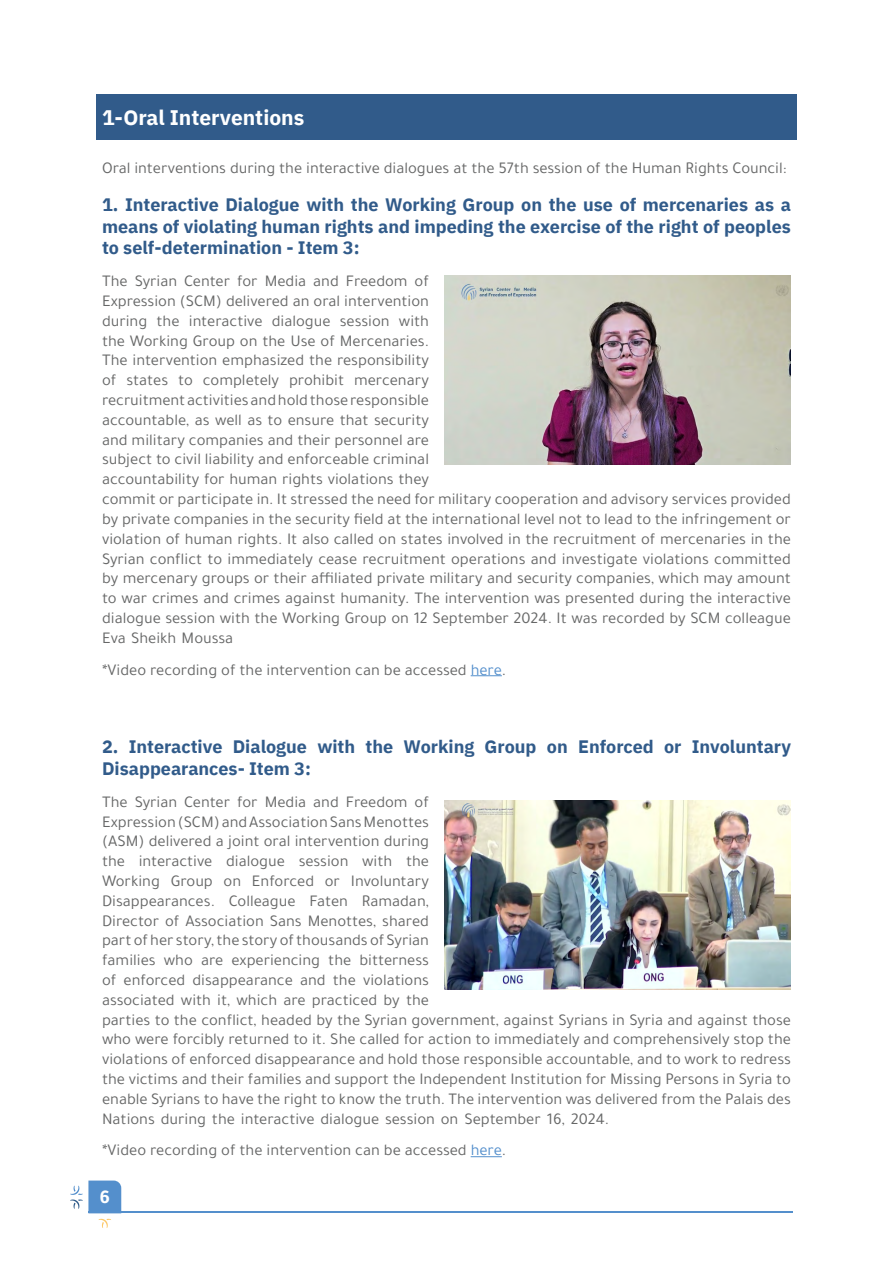
<style>
.page{position:relative;width:893px;height:1263px;background:#fff}
.page>*{position:absolute;margin:0;border:0;box-sizing:border-box;transform-origin:0 0}
.t1{font:700 21px "IBM Plex Sans Arabic";color:#fff}
.t2{font:700 19.5px "Tajawal";color:#fff}
.t3{font:700 18px/21.6px "IBM Plex Sans Arabic";color:#315b8a;text-align:justify}
.t4{font:16.5px/19.8px "Tajawal";color:#666767;text-align:right}
.s1{color:#548fcc}
</style>
<div class="page">
<svg style="left:99px;top:1219px;width:12px;height:9px"></svg>
<svg style="left:70px;top:1180px;width:51px;height:31px"></svg>
<hr style="left:88px;top:1211px;width:705px;height:2px;background:#548fcc">
<div style="left:96px;top:95px;width:701px;height:45px;background:#315b8a"></div>
<hr style="left:471px;top:675px;width:31px;height:1px;background:#548fcc">
<hr style="left:471px;top:1156px;width:31px;height:1px;background:#548fcc">
<img style="left:444px;top:276px;width:347px;height:188px">
<img style="left:444px;top:801px;width:347px;height:189px">
<p class="t1" style="left:102px;top:105px;width:204px">1-Oral Interventions</p>
<p class="t4" style="left:102px;top:158px;width:686px">Oral interventions during the interactive dialogues at the 57th session of the Human Rights Council:</p>
<p class="t3" style="left:102px;top:194px;width:690px">1. Interactive Dialogue with the Working Group on the use of mercenaries as a means of violating human rights and impeding the exercise of the right of peoples to self-determination - Item 3:</p>
<p class="t4" style="left:102px;top:271px;width:328px">The Syrian Center for Media and Freedom of<br>Expression (SCM) delivered an oral intervention with</p>
<p class="t4" style="left:102px;top:311px;width:47px">during</p>
<p class="t4" style="left:102px;top:331px;width:328px">the Working Group on the Use of Mercenaries.</p>
<p class="t4" style="left:102px;top:350px;width:328px">The intervention emphasized the responsibility</p>
<p class="t4" style="left:354px;top:370px;width:76px">mercenary</p>
<p class="t4" style="left:157px;top:311px;width:25px">the</p>
<p class="t4" style="left:189px;top:311px;width:75px">interactive</p>
<p class="t4" style="left:272px;top:311px;width:60px">dialogue</p>
<p class="t4" style="left:340px;top:311px;width:51px">session</p>
<p class="t4" style="left:102px;top:370px;width:690px;text-align:left">of<br>recruitmentactivitiesandholdthoseresponsible<br>accountable, as well as to ensure that security<br>and military companies and their personnel are<br>subject to civil liability and enforceable criminal<br>accountability for human rights violations they<br>commit or participate in It. stressed the need for military cooperation and advisory services provided by private companies in the security field at the international level not to lead to the infringement or violation of human rights It. also called on states involved in the recruitment of mercenaries in the Syrian conflict to immediately cease recruitment operations and investigate violations committed by mercenary groups or their affiliated private military and security companies, which may amount to war crimes and crimes against humanity. The intervention was presented during the interactive dialogue session with the Working Group on 12 September 2024. It was recorded by SCM colleague Eva Sheikh Moussa</p>
<p class="t4" style="left:102px;top:659px;width:406px">*Video recording of the intervention can be accessed <span class="s1">here</span>.</p>
<p class="t4" style="left:203px;top:370px;width:78px">completely</p>
<p class="t4" style="left:289px;top:370px;width:57px">prohibit</p>
<p class="t4" style="left:126px;top:370px;width:43px">states</p>
<p class="t4" style="left:178px;top:370px;width:16px">to</p>
<p class="t3" style="left:129px;top:736px;width:95px">Interactive</p>
<p class="t3" style="left:233px;top:736px;width:76px">Dialogue</p>
<p class="t3" style="left:317px;top:736px;width:39px">with</p>
<p class="t3" style="left:404px;top:736px;width:72px">Working</p>
<p class="t3" style="left:366px;top:736px;width:29px">the</p>
<p class="t3" style="left:102px;top:736px;width:210px">2.<br>Disappearances- Item 3:</p>
<p class="t4" style="left:102px;top:792px;width:328px">The Syrian Center for Media and Freedom of Expression(SCM)andAssociationSansMenottes (ASM) delivered a joint oral intervention during the</p>
<p class="t4" style="left:102px;top:851px;width:25px">the</p>
<p class="t4" style="left:139px;top:851px;width:75px">interactive</p>
<p class="t4" style="left:226px;top:851px;width:60px">dialogue</p>
<p class="t4" style="left:299px;top:851px;width:51px">session</p>
<p class="t4" style="left:362px;top:851px;width:32px">with</p>
<p class="t4" style="left:102px;top:871px;width:59px">Working</p>
<p class="t4" style="left:171px;top:871px;width:44px">Group</p>
<p class="t4" style="left:224px;top:871px;width:19px">on</p>
<p class="t4" style="left:252px;top:871px;width:64px">Enforced</p>
<p class="t4" style="left:325px;top:871px;width:17px">or</p>
<p class="t4" style="left:351px;top:871px;width:80px">Involuntary</p>
<p class="t3" style="left:485px;top:736px;width:53px">Group</p>
<p class="t3" style="left:547px;top:736px;width:22px">on</p>
<p class="t3" style="left:578px;top:736px;width:77px">Enforced</p>
<p class="t3" style="left:664px;top:736px;width:19px">or</p>
<p class="t3" style="left:692px;top:736px;width:101px">Involuntary</p>
<p class="t4" style="left:102px;top:891px;width:114px">Disappearances.</p>
<p class="t4" style="left:102px;top:911px;width:328px">Director of Association Sans Menottes, shared</p>
<p class="t4" style="left:102px;top:930px;width:328px">partofherstory,thestoryofthousandsofSyrian</p>
<p class="t4" style="left:359px;top:950px;width:71px">bitterness</p>
<p class="t4" style="left:229px;top:891px;width:68px">Colleague</p>
<p class="t4" style="left:362px;top:891px;width:69px">Ramadan,</p>
<p class="t4" style="left:309px;top:891px;width:40px">Faten</p>
<p class="t4" style="left:102px;top:950px;width:690px;text-align:left">families<br>of enforced disappearance and the violations<br>associated with ,i t which are practiced by the<br>parties to the conflict, headed by the Syrian government, against Syrians in Syria and against those who were forcibly returned to .i t She called for action to immediately and comprehensively stop the violations of enforced disappearance and hold those responsible accountable, and to work to redress the victims and their families and support the Independent Institution for Missing Persons in Syria to enable Syrians to have the right to know the truth. The intervention was delivered from the Palais des Nations during the interactive dialogue session on September 16, 2024.</p>
<p class="t4" style="left:102px;top:1140px;width:406px">*Video recording of the intervention can be accessed <span class="s1">here</span>.</p>
<p class="t4" style="left:164px;top:950px;width:31px">who</p>
<p class="t4" style="left:231px;top:950px;width:90px">experiencing</p>
<p class="t4" style="left:328px;top:950px;width:25px">the</p>
<p class="t4" style="left:201px;top:950px;width:24px">are</p>
<p class="t2" style="left:100px;top:1182px;width:12px">6</p>
</div>
